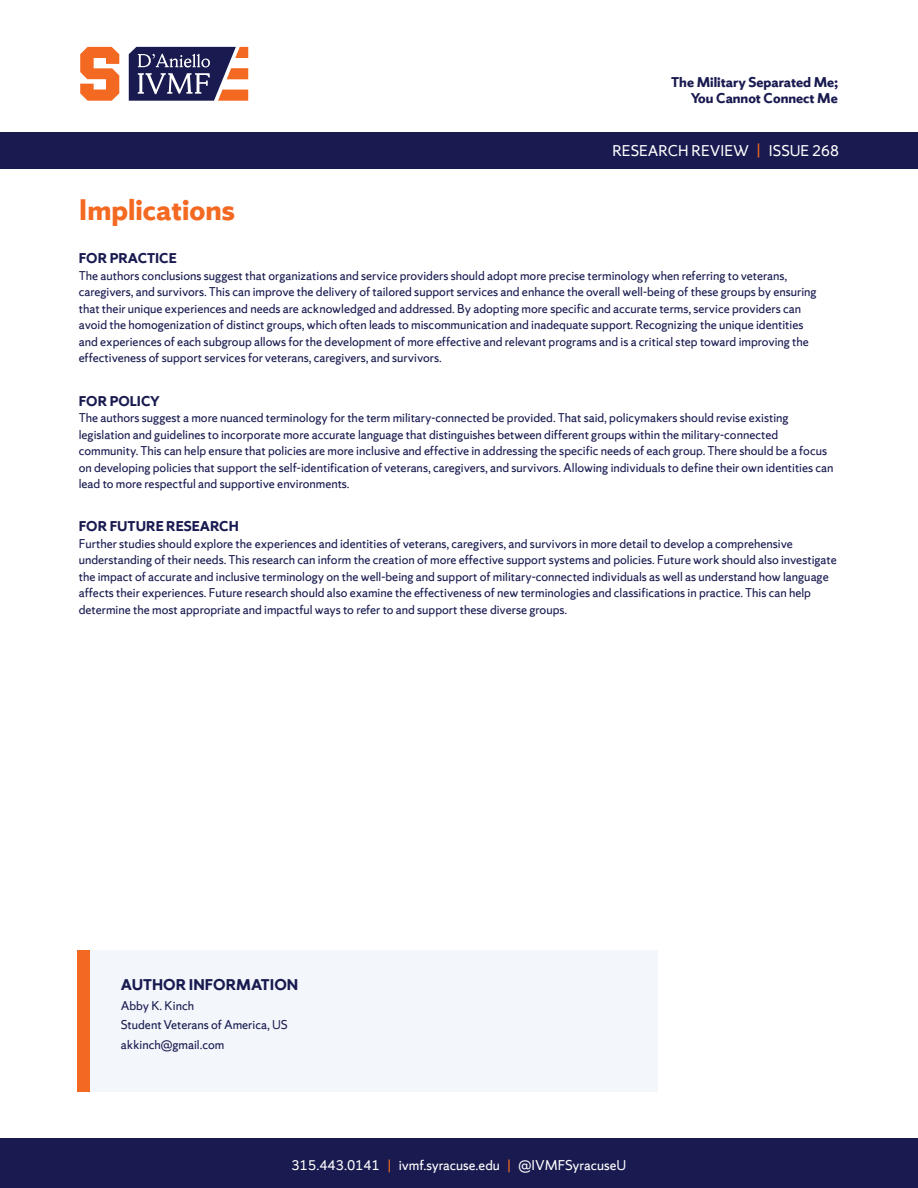
<style>
.page{position:relative;width:918px;height:1188px;background:#fff}
.page>*{position:absolute;margin:0;border:0;box-sizing:border-box;transform-origin:0 0}
.t1{font:700 31.5px "Sherman Sans";color:#f36921}
.t2{font:16.5px "Sherman Sans";color:#fff}
.t3{font:700 16.5px "Sherman Sans";color:#191b50}
.t4{font:700 15px/16.5px "Sherman Sans";color:#191b50;text-align:right}
.t5{font:15px "Sherman Sans";color:#fff}
.t6{font:13.5px/16.5px "Sherman Sans";color:#191b50}
.s1{color:#f36921}
</style>
<div class="page">
<div style="left:0;top:1138px;width:918px;height:50px;background:#191b50"></div>
<div style="left:77px;top:950px;width:581px;height:142px;background:#f3f7fb"></div>
<div style="left:0;top:133px;width:918px;height:36px;background:#191b50"></div>
<svg style="left:80px;top:47px;width:39px;height:54px"></svg>
<svg style="left:129px;top:47px;width:119px;height:54px"></svg>
<div style="left:77px;top:950px;width:13px;height:142px;background:#f36921"></div>
<p class="t4" style="left:671px;top:73px;width:168px">The Military Separated Me;<br>You Cannot Connect Me</p>
<p class="t2" style="left:612px;top:141px;width:228px">RESEARCH REVIEW <span class="s1">|</span> ISSUE 268</p>
<h1 class="t1" style="left:79px;top:191px;width:158px">Implications</h1>
<p class="t4" style="left:79px;top:250px;width:100px">FOR PRACTICE</p>
<p class="t6" style="left:79px;top:267px;width:739px">The authors conclusions suggest that organizations and service providers should adopt more precise terminology when referring to veterans, caregivers, and survivors. This can improve the delivery of tailored support services and enhance the overall well-being of these groups by ensuring that their unique experiences and needs are acknowledged and addressed. By adopting more specific and accurate terms, service providers can avoid the homogenization of distinct groups, which often leads to miscommunication and inadequate support. Recognizing the unique identities and experiences of each subgroup allows for the development of more effective and relevant programs and is a critical step toward improving the effectiveness of support services for veterans, caregivers, and survivors.</p>
<p class="t4" style="left:79px;top:392px;width:83px">FOR POLICY</p>
<p class="t6" style="left:79px;top:409px;width:756px">The authors suggest a more nuanced terminology for the term military-connected be provided. That said, policymakers should revise existing legislation and guidelines to incorporate more accurate language that distinguishes between different groups within the military-connected community. This can help ensure that policies are more inclusive and effective in addressing the specific needs of each group. There should be a focus on developing policies that support the self-identification of veterans, caregivers, and survivors. Allowing individuals to define their own identities can lead to more respectful and supportive environments.</p>
<p class="t4" style="left:79px;top:518px;width:162px">FOR FUTURE RESEARCH</p>
<p class="t6" style="left:79px;top:535px;width:760px">Further studies should explore the experiences and identities of veterans, caregivers, and survivors in more detail to develop a comprehensive understanding of their needs. This research can inform the creation of more effective support systems and policies. Future work should also investigate the impact of accurate and inclusive terminology on the well-being and support of military-connected individuals as well as understand how language affects their experiences. Future research should also examine the effectiveness of new terminologies and classifications in practice. This can help determine the most appropriate and impactful ways to refer to and support these diverse groups.</p>
<p class="t3" style="left:121px;top:975px;width:179px">AUTHOR INFORMATION</p>
<p class="t6" style="left:121px;top:995px;width:169px;line-height:19.5px">Abby K. Kinch<br>Student Veterans of America, US akkinch@gmail.com</p>
<p class="t5" style="left:292px;top:1156px;width:336px">315.443.0141 <span class="s1">|</span> ivmf.syracuse.edu <span class="s1">|</span> @IVMFSyracuseU</p>
</div>
